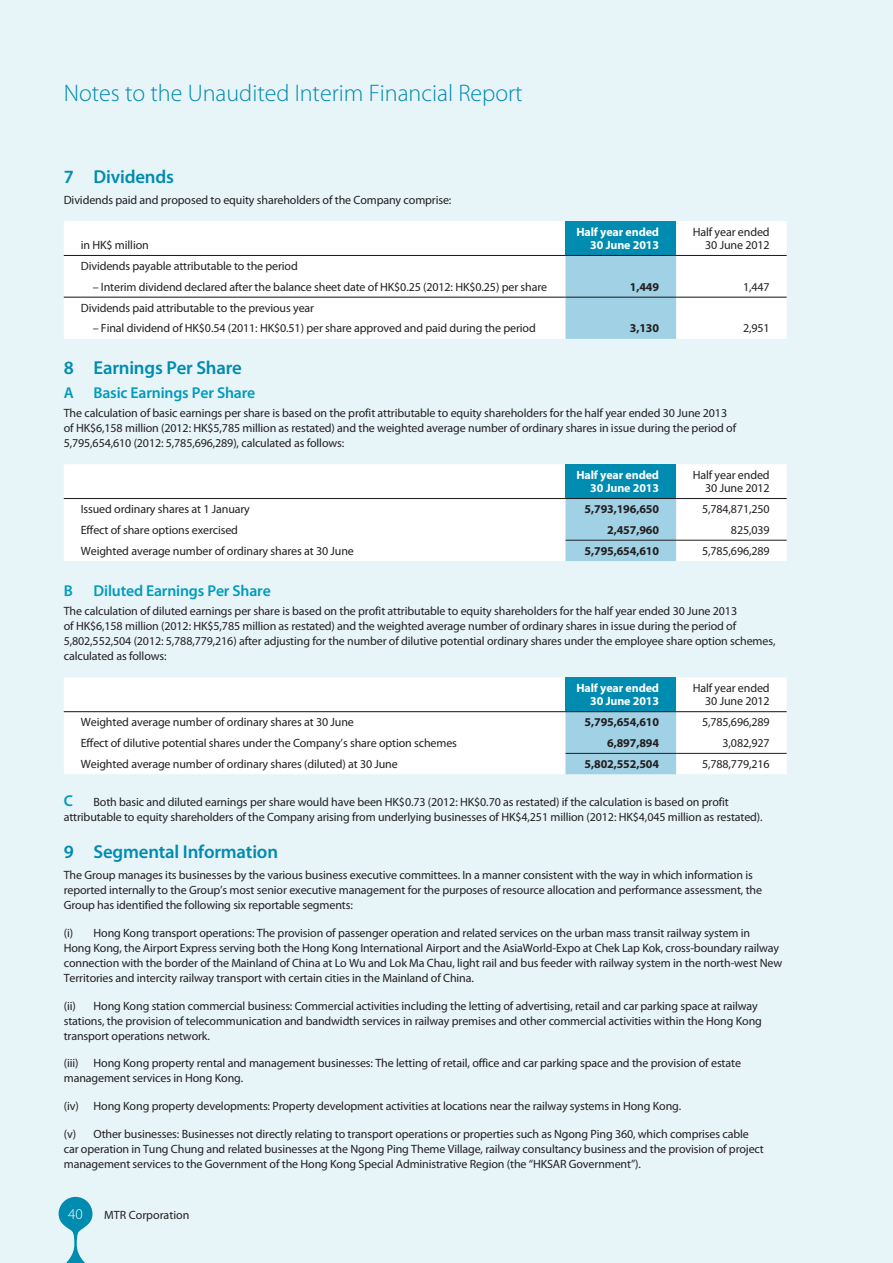
<style>
.page{position:relative;width:893px;height:1263px;background:#e7f4f8}
.page>*{position:absolute;margin:0;border:0;box-sizing:border-box;transform-origin:0 0}
.t1{font:300 24px "Myriad Pro";color:#008bb0}
.t2{font:600 18.75px "Myriad Pro";letter-spacing:-.01em;color:#008bb0}
.t3{font:600 15.75px "Myriad Pro";letter-spacing:-.01em;color:#009bbd}
.t4{font:300 15px "Myriad Pro";color:#fff}
.t5{font:12px/15px "Myriad Pro";letter-spacing:-.01em;color:#231f20}
.t6{font:700 12px "Myriad Pro";letter-spacing:-.01em;color:#231f20}
.t7{font:700 12px/13.5px "Myriad Pro";letter-spacing:-.01em;color:#fff;text-align:right}
</style>
<div class="page">
<div style="left:64px;top:221px;width:723px;height:118px;background:#fff"></div>
<div style="left:566px;top:221px;width:110px;height:34px;background:#008bb0"></div>
<div style="left:566px;top:256px;width:110px;height:83px;background:#a0d1e4"></div>
<hr style="left:64px;top:255px;width:502px;height:1px;background:#231f20">
<hr style="left:676px;top:255px;width:111px;height:1px;background:#231f20">
<hr style="left:64px;top:297px;width:502px;height:1px;background:#231f20">
<hr style="left:566px;top:255px;width:110px;height:1px;background:#231f20">
<hr style="left:676px;top:297px;width:111px;height:1px;background:#231f20">
<hr style="left:566px;top:297px;width:110px;height:1px;background:#231f20">
<div style="left:64px;top:464px;width:723px;height:97px;background:#fff"></div>
<div style="left:566px;top:464px;width:110px;height:34px;background:#008bb0"></div>
<div style="left:566px;top:499px;width:110px;height:62px;background:#a0d1e4"></div>
<hr style="left:64px;top:498px;width:502px;height:1px;background:#231f20">
<hr style="left:676px;top:498px;width:111px;height:1px;background:#231f20">
<hr style="left:566px;top:540px;width:110px;height:1px;background:#231f20">
<hr style="left:566px;top:498px;width:110px;height:1px;background:#231f20">
<hr style="left:676px;top:540px;width:111px;height:1px;background:#231f20">
<div style="left:64px;top:677px;width:723px;height:97px;background:#fff"></div>
<div style="left:566px;top:677px;width:110px;height:35px;background:#008bb0"></div>
<div style="left:566px;top:712px;width:110px;height:62px;background:#a0d1e4"></div>
<hr style="left:566px;top:753px;width:110px;height:1px;background:#231f20">
<hr style="left:64px;top:711px;width:502px;height:1px;background:#231f20">
<hr style="left:676px;top:711px;width:111px;height:1px;background:#231f20">
<hr style="left:676px;top:753px;width:111px;height:1px;background:#231f20">
<hr style="left:566px;top:711px;width:110px;height:1px;background:#231f20">
<svg style="left:58px;top:1197px;width:35px;height:66px"></svg>
<h1 class="t1" style="left:64px;top:80px;width:460px">Notes to the Unaudited Interim Financial Report</h1>
<h2 class="t2" style="left:64px;top:166px;width:112px">7 Dividends</h2>
<p class="t5" style="left:64px;top:193px;width:389px">Dividends paid and proposed to equity shareholders of the Company comprise:</p>
<p class="t5" style="left:81px;top:238px;width:70px">in HK$ million</p>
<p class="t7" style="left:576px;top:225px;width:84px">Half year ended<br>30 June 2013</p>
<p class="t5" style="left:693px;top:225px;width:78px;line-height:13.5px;text-align:right">Half year ended<br>30 June 2012</p>
<p class="t5" style="left:81px;top:259px;width:219px">Dividends payable attributable to the period</p>
<p class="t5" style="left:93px;top:279px;width:456px">– Interim dividend declared after the balance sheet date of HK$0.25 (2012: HK$0.25) per share</p>
<p class="t6" style="left:630px;top:280px;width:31px">1,449</p>
<p class="t5" style="left:743px;top:279px;width:28px">1,447</p>
<p class="t5" style="left:81px;top:300px;width:235px">Dividends paid attributable to the previous year</p>
<p class="t5" style="left:93px;top:321px;width:445px">– Final dividend of HK$0.54 (2011: HK$0.51) per share approved and paid during the period</p>
<p class="t6" style="left:630px;top:322px;width:31px">3,130</p>
<p class="t5" style="left:743px;top:321px;width:28px">2,951</p>
<h2 class="t2" style="left:64px;top:357px;width:180px">8 Earnings Per Share</h2>
<h3 class="t3" style="left:64px;top:384px;width:12px">A</h3>
<h3 class="t3" style="left:94px;top:384px;width:163px">Basic Earnings Per Share</h3>
<p class="t5" style="left:64px;top:406px;width:674px">The calculation of basic earnings per share is based on the profit attributable to equity shareholders for the half year ended 30 June 2013 of HK$6,158 million (2012: HK$5,785 million as restated) and the weighted average number of ordinary shares in issue during the period of<br>5,795,654,610 (2012: 5,785,696,289), calculated as follows:</p>
<p class="t7" style="left:576px;top:468px;width:84px">Half year ended<br>30 June 2013</p>
<p class="t5" style="left:693px;top:468px;width:78px;line-height:13.5px;text-align:right">Half year ended<br>30 June 2012</p>
<p class="t5" style="left:81px;top:502px;width:171px">Issued ordinary shares at 1 January</p>
<p class="t6" style="left:585px;top:502px;width:76px">5,793,196,650</p>
<p class="t5" style="left:702px;top:502px;width:69px">5,784,871,250</p>
<p class="t5" style="left:81px;top:522px;width:159px">Effect of share options exercised</p>
<p class="t6" style="left:607px;top:523px;width:53px">2,457,960</p>
<p class="t5" style="left:731px;top:522px;width:40px">825,039</p>
<p class="t5" style="left:81px;top:543px;width:275px">Weighted average number of ordinary shares at 30 June</p>
<p class="t6" style="left:585px;top:544px;width:76px">5,795,654,610</p>
<p class="t5" style="left:702px;top:543px;width:69px">5,785,696,289</p>
<h3 class="t3" style="left:64px;top:582px;width:11px">B</h3>
<h3 class="t3" style="left:94px;top:582px;width:179px">Diluted Earnings Per Share</h3>
<p class="t5" style="left:64px;top:604px;width:713px">The calculation of diluted earnings per share is based on the profit attributable to equity shareholders for the half year ended 30 June 2013<br>of HK$6,158 million (2012: HK$5,785 million as restated) and the weighted average number of ordinary shares in issue during the period of 5,802,552,504 (2012: 5,788,779,216) after adjusting for the number of dilutive potential ordinary shares under the employee share option schemes, calculated as follows:</p>
<p class="t7" style="left:576px;top:681px;width:84px">Half year ended<br>30 June 2013</p>
<p class="t5" style="left:693px;top:681px;width:78px;line-height:13.5px;text-align:right">Half year ended<br>30 June 2012</p>
<p class="t5" style="left:81px;top:715px;width:275px">Weighted average number of ordinary shares at 30 June</p>
<p class="t6" style="left:585px;top:715px;width:76px">5,795,654,610</p>
<p class="t5" style="left:702px;top:715px;width:69px">5,785,696,289</p>
<p class="t5" style="left:81px;top:736px;width:378px">Effect of dilutive potential shares under the Company’s share option schemes</p>
<p class="t6" style="left:607px;top:736px;width:53px">6,897,894</p>
<p class="t5" style="left:723px;top:736px;width:49px">3,082,927</p>
<p class="t5" style="left:81px;top:756px;width:319px">Weighted average number of ordinary shares (diluted) at 30 June</p>
<p class="t6" style="left:585px;top:757px;width:76px">5,802,552,504</p>
<p class="t5" style="left:702px;top:756px;width:69px">5,788,779,216</p>
<h3 class="t3" style="left:64px;top:792px;width:11px">C</h3>
<p class="t5" style="left:64px;top:795px;width:700px;text-align:center">Both basic and diluted earnings per share would have been HK$0.73 (2012: HK$0.70 as restated) if the calculation is based on profit<br>attributable to equity shareholders of the Company arising from underlying businesses of HK$4,251 million (2012: HK$4,045 million as restated).</p>
<h2 class="t2" style="left:64px;top:841px;width:216px">9 Segmental Information</h2>
<p class="t5" style="left:64px;top:868px;width:700px">The Group manages its businesses by the various business executive committees. In a manner consistent with the way in which information is reported internally to the Group’s most senior executive management for the purposes of resource allocation and performance assessment, the<br>Group has identified the following six reportable segments:</p>
<p class="t5" style="left:64px;top:925px;width:720px">(i) Hong Kong transport operations: The provision of passenger operation and related services on the urban mass transit railway system in<br>Hong Kong, the Airport Express serving both the Hong Kong International Airport and the AsiaWorld-Expo at Chek Lap Kok, cross-boundary railway connection with the border of the Mainland of China at Lo Wu and Lok Ma Chau, light rail and bus feeder with railway system in the north-west New Territories and intercity railway transport with certain cities in the Mainland of China.</p>
<p class="t5" style="left:64px;top:998px;width:700px">(ii) Hong Kong station commercial business: Commercial activities including the letting of advertising, retail and car parking space at railway stations, the provision of telecommunication and bandwidth services in railway premises and other commercial activities within the Hong Kong transport operations network.</p>
<p class="t5" style="left:64px;top:1056px;width:16px">(iii)</p>
<p class="t5" style="left:64px;top:1056px;width:679px;text-indent:30px">Hong Kong property rental and management businesses: The letting of retail, office and car parking space and the provision of estate management services in Hong Kong.</p>
<p class="t5" style="left:64px;top:1099px;width:619px">(iv) Hong Kong property developments: Property development activities at locations near the railway systems in Hong Kong.</p>
<p class="t5" style="left:64px;top:1127px;width:702px">(v) Other businesses: Businesses not directly relating to transport operations or properties such as Ngong Ping 360, which comprises cable car operation in Tung Chung and related businesses at the Ngong Ping Theme Village, railway consultancy business and the provision of project management services to the Government of the Hong Kong Special Administrative Region (the “HKSAR Government”).</p>
<p class="t4" style="left:68px;top:1205px;width:16px">40</p>
<p class="t5" style="left:104px;top:1207px;width:87px">MTR Corporation</p>
</div>
